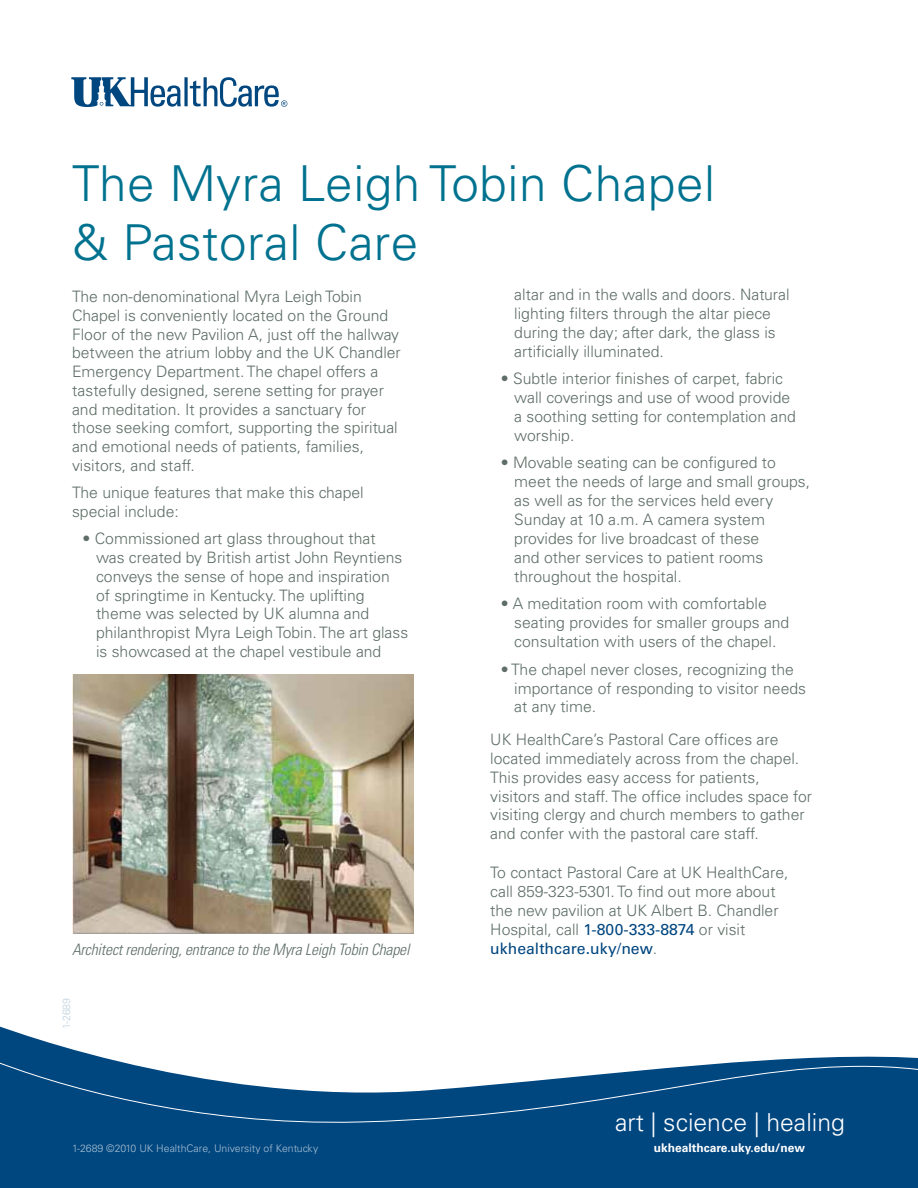
<style>
.page{position:relative;width:918px;height:1188px;background:#fff}
.page>*{position:absolute;margin:0;border:0;box-sizing:border-box;transform-origin:0 0}
.t1{font:300 49.5px/58.5px "Univers";letter-spacing:.01em;color:#00728f}
.t2{font:300 24.75px "Univers";color:#fff}
.t3{font:300 15.75px/18.9px "Univers";color:#5e6e66}
.t4{font:italic 300 condensed 15.75px "Univers LT Std";letter-spacing:-.01em;color:#5e6e66}
.t5{font:15.75px "Univers";color:#00467f}
.t6{font:700 12px "Univers";color:#fff}
.t7{font:300 10.5px "Univers";color:#a8c0d3}
.t8{font:300 10.5px "Univers";color:#bfd1df}
.s1{font-weight:400;color:#00467f}
.s2{font-weight:300;color:#5e6e66}
</style>
<div class="page">
<svg style="left:71px;top:77px;width:216px;height:30px"></svg>
<svg style="left:0;top:1026px;width:918px;height:162px;fill:#00467f"></svg>
<svg style="left:0;top:1048px;width:918px;height:78px"></svg>
<img style="left:72px;top:675px;width:342px;height:259px">
<h1 class="t1" style="left:72px;top:154px;width:645px">The Myra Leigh Tobin Chapel &amp; Pastoral Care</h1>
<p class="t3" style="left:72px;top:287px;width:330px">The non-denominational Myra Leigh Tobin Chapel is conveniently located on the Ground Floor of the new Pavilion A, just off the hallway between the atrium lobby and the UK Chandler Emergency Department. The chapel offers a tastefully designed, serene setting for prayer and meditation. It provides a sanctuary for those seeking comfort, supporting the spiritual and emotional needs of patients, families, visitors, and staff.</p>
<p class="t3" style="left:72px;top:483px;width:293px">The unique features that make this chapel special include:</p>
<p class="t3" style="left:96px;top:529px;width:314px;text-indent:-13px">• Commissioned art glass throughout that was created by British artist John Reyntiens conveys the sense of hope and inspiration<br>of springtime in Kentucky. The uplifting theme was selected by UK alumna and philanthropist Myra Leigh Tobin. The art glass is showcased at the chapel vestibule and</p>
<p class="t3" style="left:514px;top:285px;width:277px">altar and in the walls and doors. Natural lighting filters through the altar piece during the day; after dark, the glass is artificially illuminated.</p>
<p class="t3" style="left:514px;top:369px;width:283px;text-indent:-13px">• Subtle interior finishes of carpet, fabric wall coverings and use of wood provide a soothing setting for contemplation and worship.</p>
<p class="t3" style="left:514px;top:453px;width:297px;text-indent:-13px">• Movable seating can be configured to meet the needs of large and small groups, as well as for the services held every Sunday at 10 a.m. A camera system provides for live broadcast of these<br>and other services to patient rooms throughout the hospital.</p>
<p class="t3" style="left:514px;top:594px;width:277px;text-indent:-13px">• A meditation room with comfortable seating provides for smaller groups and consultation with users of the chapel.</p>
<p class="t3" style="left:514px;top:660px;width:293px;text-indent:-13px">• The chapel never closes, recognizing the importance of responding to visitor needs at any time.</p>
<p class="t3" style="left:490px;top:730px;width:323px">UK HealthCare’s Pastoral Care offices are located immediately across from the chapel.<br>This provides easy access for patients, visitors and staff. The office includes space for visiting clergy and church members to gather and confer with the pastoral care staff.</p>
<p class="t3" style="left:490px;top:863px;width:300px">To contact Pastoral Care at UK HealthCare, call 859-323-5301. To find out more about the new pavilion at UK Albert B. Chandler Hospital, call <span class="s1">1-800-333-8874</span> or visit</p>
<p class="t4" style="left:72px;top:940px;width:339px">Architect rendering, entrance to the Myra Leigh Tobin Chapel</p>
<p class="t5" style="left:490px;top:939px;width:168px">ukhealthcare.uky/new<span class="s2">.</span></p>
<p class="t8" style="left:60px;top:1029px;width:33px;rotate:-90deg">1-2689</p>
<h2 class="t2" style="left:615px;top:1107px;width:231px">art | science | healing</h2>
<p class="t7" style="left:72px;top:1142px;width:248px">1-2689 ©2010 UK HealthCare, University of Kentucky</p>
<p class="t6" style="left:654px;top:1141px;width:153px">ukhealthcare.uky.edu/new</p>
</div>
